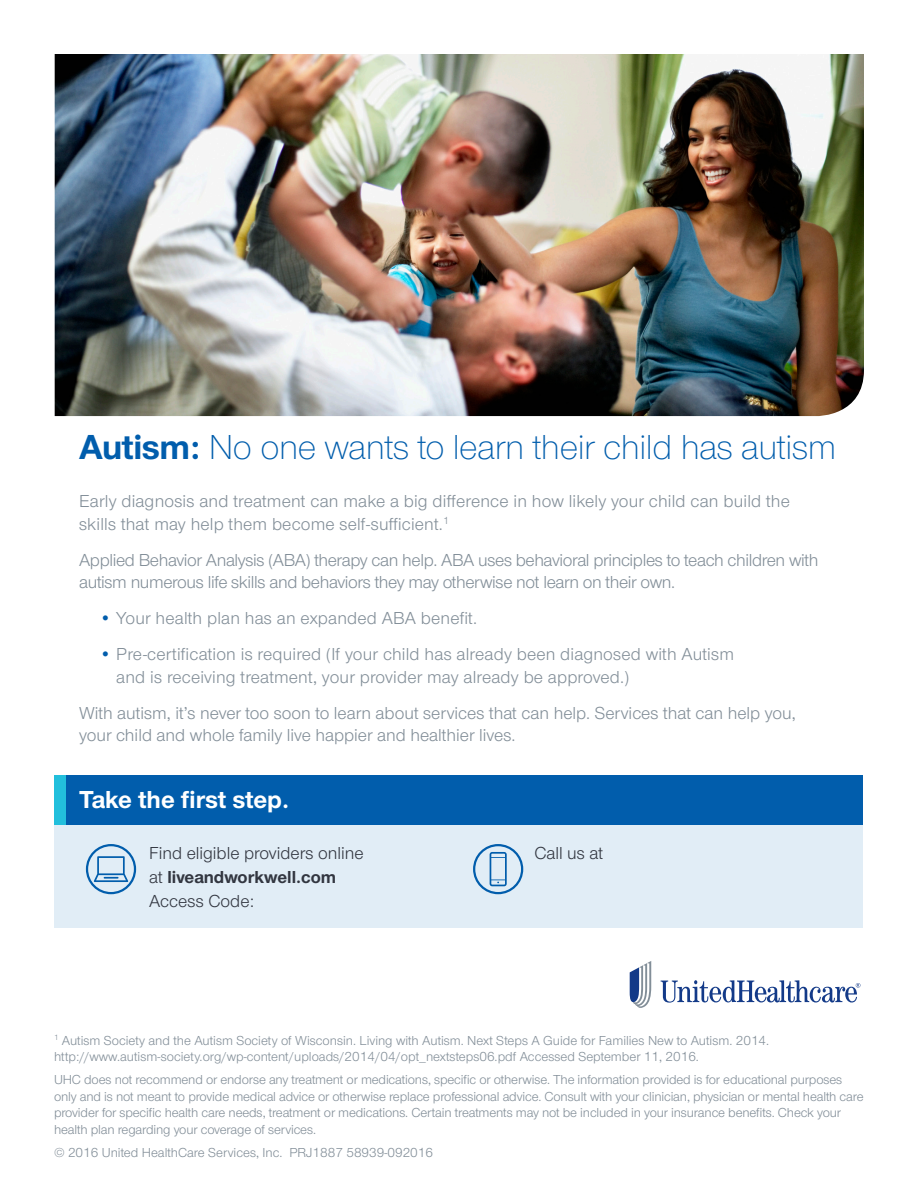
<style>
.page{position:relative;width:918px;height:1188px;background:#fff}
.page>*{position:absolute;margin:0;border:0;box-sizing:border-box;transform-origin:0 0}
.t1{font:300 36px "UHC Sans";letter-spacing:-.01em;color:#015dac}
.t2{font:700 25.5px "UHC Sans";color:#fff}
.t3{font:18px/22.5px "UHC Sans";color:#828e98}
.t4{font:18px/22.5px "UHC Sans";letter-spacing:-.02em;color:#828e98}
.t5{font:18px "UHC Sans";color:#323640}
.t6{font:700 18px "UHC Sans";color:#323640}
.t7{font:13.5px/16.5px "UHC Sans";letter-spacing:-.01em;color:#828e98}
.s1{font-weight:700}
.s2{color:#015dac}
.s3{font-weight:400}
</style>
<div class="page">
<div style="left:54px;top:776px;width:809px;height:152px;background:#e1edf6"></div>
<div style="left:54px;top:775px;width:809px;height:50px;background:#015dac"></div>
<div style="left:54px;top:775px;width:11px;height:50px;background:#22bfdc"></div>
<svg style="left:94px;top:856px;width:34px;height:26px"></svg>
<div style="left:86px;top:844px;width:50px;height:50px;border:2px solid #015dac;border-radius:50%"></div>
<svg style="left:490px;top:852px;width:17px;height:34px"></svg>
<div style="left:473px;top:844px;width:50px;height:50px;border:2px solid #015dac;border-radius:50%"></div>
<img style="left:55px;top:54px;width:809px;height:362px">
<svg style="left:661px;top:980px;width:199px;height:23px"></svg>
<svg style="left:630px;top:961px;width:21px;height:47px"></svg>
<p class="t1" style="left:79px;top:423px;width:759px"><span class="s1">Autism:</span> No one wants to learn their child has autism</p>
<p class="t3" style="left:79px;top:489px;width:712px">Early diagnosis and treatment can make a big difference in how likely your child can build the skills that may help them become self-sufficient.<sup>1</sup></p>
<p class="t4" style="left:79px;top:548px;width:741px">Applied Behavior Analysis (ABA) therapy can help. ABA uses behavioral principles to teach children with autism numerous life skills and behaviors they may otherwise not learn on their own.</p>
<p class="t3" style="left:99px;top:606px;width:379px"><span class="s2">•</span> Your health plan has an expanded ABA benefit.</p>
<p class="t3" style="left:116px;top:642px;width:619px;text-indent:-17px"><span class="s2">•</span> Pre-certification is required (If your child has already been diagnosed with Autism and is receiving treatment, your provider may already be approved.)</p>
<p class="t3" style="left:79px;top:701px;width:718px">With autism, it’s never too soon to learn about services that can help. Services that can help you, your child and whole family live happier and healthier lives.</p>
<p class="t2" style="left:79px;top:782px;width:212px">Take the first step.</p>
<p class="t5" style="left:149px;top:841px;width:216px">Find eligible providers online</p>
<p class="t5" style="left:534px;top:841px;width:70px">Call us at</p>
<p class="t6" style="left:149px;top:865px;width:188px"><span class="s3">at</span> liveandworkwell.com</p>
<p class="t5" style="left:149px;top:889px;width:106px">Access Code:</p>
<p class="t7" style="left:54px;top:1031px;width:717px"><sup>1</sup> Autism Society and the Autism Society of Wisconsin. Living with Autism. Next Steps A Guide for Families New to Autism. 2014. http://www.autism-society.org/wp-content/uploads/2014/04/opt_nextsteps06.pdf Accessed September 11, 2016.</p>
<p class="t7" style="left:54px;top:1071px;width:811px">UHC does not recommend or endorse any treatment or medications, specific or otherwise. The information provided is for educational purposes only and is not meant to provide medical advice or otherwise replace professional advice. Consult with your clinician, physician or mental health care provider for specific health care needs, treatment or medications. Certain treatments may not be included in your insurance benefits. Check your health plan regarding your coverage of services.</p>
<p class="t7" style="left:54px;top:1144px;width:381px">© 2016 United HealthCare Services, Inc. PRJ1887 58939-092016</p>
</div>
